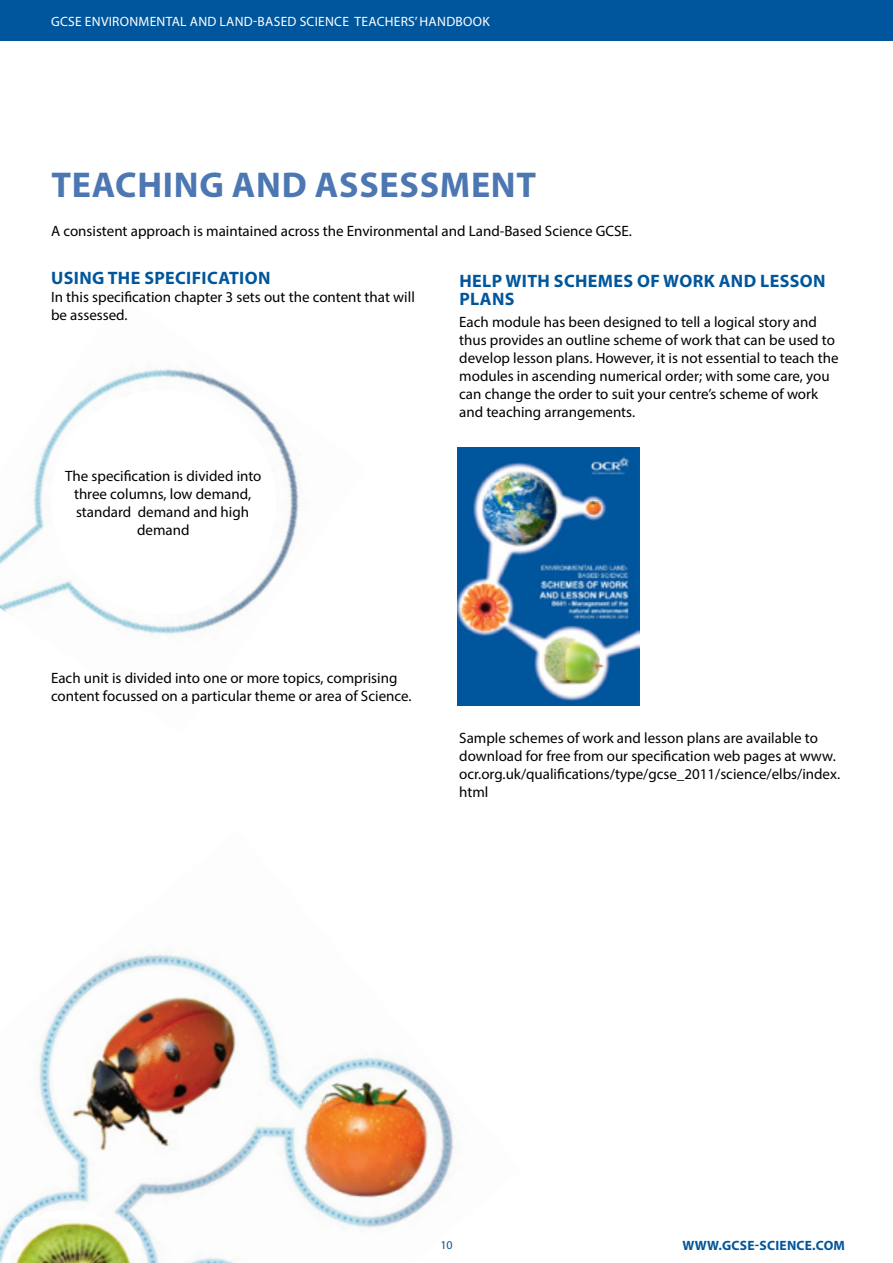
<style>
.page{position:relative;width:893px;height:1263px;background:#fff}
.page>*{position:absolute;margin:0;border:0;box-sizing:border-box;transform-origin:0 0}
.t1{font:700 36px "Myriad Pro";color:#4d77b2}
.t2{font:700 18px "Myriad Pro";letter-spacing:.02em;color:#00569c}
.t3{font:15px/18px "Myriad Pro";color:#000}
.t4{font:13.5px "Myriad Pro";letter-spacing:.02em;color:#fff}
.t5{font:700 13.5px "Myriad Pro";letter-spacing:.02em;color:#00569c}
.t6{font:12px "Myriad Pro";color:#00569c}
</style>
<div class="page">
<div style="left:0;top:0;width:893px;height:40px;background:#00569c"></div>
<img style="left:24px;top:952px;width:431px;height:311px">
<svg style="left:0;top:1208px;width:139px;height:55px"></svg>
<img style="left:297px;top:1076px;width:136px;height:133px">
<img style="left:47px;top:969px;width:219px;height:215px">
<img style="left:10px;top:1217px;width:131px;height:46px">
<img style="left:0;top:368px;width:299px;height:267px">
<div style="left:52px;top:390px;width:224px;height:224px;background:#fff;border-radius:50%"></div>
<img style="left:457px;top:448px;width:182px;height:257px">
<p class="t4" style="left:51px;top:13px;width:388px">GCSE environmental and land-based science TEACHERS’ HANDBOO</p>
<p class="t4" style="left:482px;top:13px;width:9px">K</p>
<h1 class="t1" style="left:51px;top:161px;width:23px">TEACH</h1>
<h1 class="t1" style="left:163px;top:161px;width:95px">ING AND</h1>
<h1 class="t1" style="left:315px;top:161px;width:22px">ASSESS</h1>
<h1 class="t1" style="left:440px;top:161px;width:53px">MENT</h1>
<p class="t3" style="left:51px;top:221px;width:582px">A consistent approach is maintained across the Environmental and Land-Based Science GCSE.</p>
<p class="t2" style="left:51px;top:266px;width:69px">USING THE</p>
<p class="t2" style="left:144px;top:266px;width:114px">SPECIFICATION</p>
<p class="t3" style="left:51px;top:287px;width:365px">In this specification chapter 3 sets out the content that will be assessed.</p>
<p class="t3" style="left:65px;top:466px;width:198px;text-align:center">The specification is divided into three columns, low demand, standard demand and high demand</p>
<p class="t2" style="left:459px;top:269px;width:107px">HELP WITH SCHE</p>
<p class="t2" style="left:598px;top:269px;width:95px">MES OF WORK</p>
<p class="t2" style="left:719px;top:269px;width:14px">AND</p>
<p class="t2" style="left:760px;top:269px;width:12px">LESSON</p>
<p class="t2" style="left:459px;top:287px;width:23px">PLANS</p>
<p class="t3" style="left:459px;top:313px;width:381px">Each module has been designed to tell a logical story and thus provides an outline scheme of work that can be used to develop lesson plans. However, it is not essential to teach the modules in ascending numerical order; with some care, you can change the order to suit your centre’s scheme of work and teaching arrangements.</p>
<p class="t3" style="left:51px;top:669px;width:362px">Each unit is divided into one or more topics, comprising content focussed on a particular theme or area of Science.</p>
<p class="t3" style="left:459px;top:729px;width:382px">Sample schemes of work and lesson plans are available to download for free from our specification web pages at www. ocr.org.uk/qualifications/type/gcse_2011/science/elbs/index. html</p>
<p class="t6" style="left:440px;top:1237px;width:14px">10</p>
<p class="t5" style="left:683px;top:1236px;width:106px">WWW.GCSE-SCIENCE</p>
<p class="t5" style="left:812px;top:1236px;width:34px">.COM</p>
</div>
